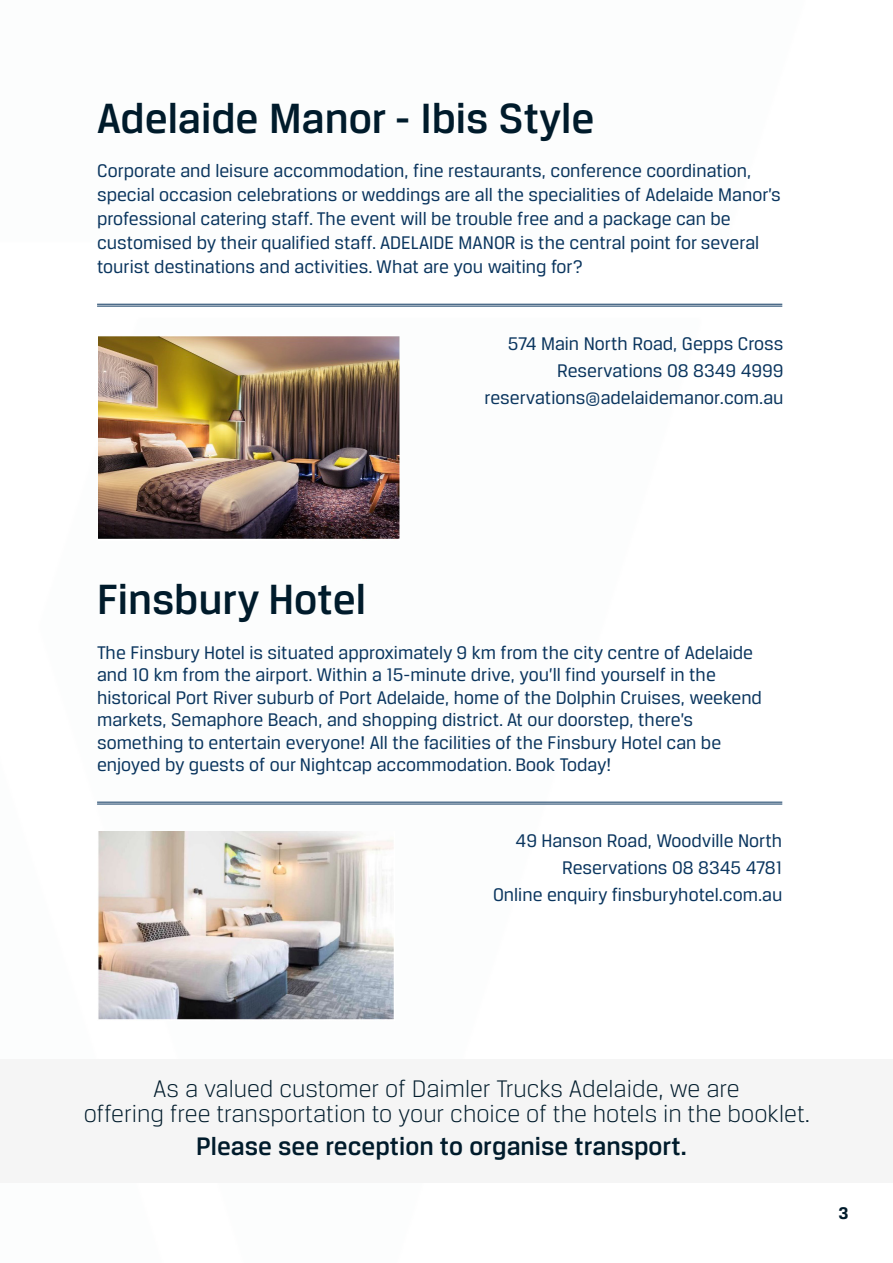
<style>
.page{position:relative;width:893px;height:1263px;background:#fff}
.page>*{position:absolute;margin:0;border:0;box-sizing:border-box;transform-origin:0 0}
.t1{font:500 45px "Breuer Text";color:#001b2b}
.t2{font:500 27px "Breuer Text";color:#001b2b}
.t3{font:300 25.5px "Breuer Text";color:#001b2b}
.t4{font:19.5px/22.5px "Breuer Text";color:#0a355e}
.t5{font:700 18px "Breuer Text";color:#001b2b}
</style>
<div class="page">
<hr style="left:97px;top:304px;width:685px;height:1px;background:#0a355e">
<hr style="left:97px;top:306px;width:685px;height:1px;background:#0a355e">
<img style="left:98px;top:336px;width:302px;height:203px">
<hr style="left:97px;top:802px;width:685px;height:1px;background:#0a355e">
<hr style="left:97px;top:804px;width:685px;height:1px;background:#0a355e">
<img style="left:98px;top:832px;width:296px;height:188px">
<div style="left:0;top:1059px;width:893px;height:123px;background:#f5f5f5"></div>
<p class="t1" style="left:97px;top:93px;width:499px">Adelaide Manor - Ibis Style</p>
<p class="t4" style="left:97px;top:159px;width:685px;line-height:24px">Corporate and leisure accommodation, fine restaurants, conference coordination, special occasion celebrations or weddings are all the specialities of Adelaide Manor’s professional catering staff. The event will be trouble free and a package can be customised by their qualified staff. ADELAIDE MANOR is the central point for several tourist destinations and activities. What are you waiting for?</p>
<p class="t4" style="left:508px;top:332px;width:277px">574 Main North Road, Gepps Cross</p>
<p class="t4" style="left:557px;top:359px;width:228px">Reservations 08 8349 4999</p>
<p class="t4" style="left:484px;top:386px;width:301px">reservations@adelaidemanor.com.au</p>
<p class="t1" style="left:97px;top:574px;width:271px">Finsbury Hotel</p>
<p class="t4" style="left:97px;top:641px;width:666px">The Finsbury Hotel is situated approximately 9 km from the city centre of Adelaide and 10 km from the airport. Within a 15-minute drive, you’ll find yourself in the historical Port River suburb of Port Adelaide, home of the Dolphin Cruises, weekend markets, Semaphore Beach, and shopping district. At our doorstep, there’s something to entertain everyone! All the facilities of the Finsbury Hotel can be enjoyed by guests of our Nightcap accommodation. Book Today!</p>
<p class="t4" style="left:516px;top:829px;width:268px">49 Hanson Road, Woodville North</p>
<p class="t4" style="left:562px;top:856px;width:221px">Reservations 08 8345 4781</p>
<p class="t4" style="left:493px;top:883px;width:291px">Online enquiry finsburyhotel.com.au</p>
<p class="t3" style="left:153px;top:1074px;width:588px">As a valued customer of Daimler Trucks Adelaide, we are</p>
<p class="t3" style="left:84px;top:1100px;width:728px">offering free transportation to your choice of the hotels in the booklet.</p>
<p class="t2" style="left:196px;top:1131px;width:492px">Please see reception to organise transport.</p>
<p class="t5" style="left:838px;top:1203px;width:11px">3</p>
</div>
